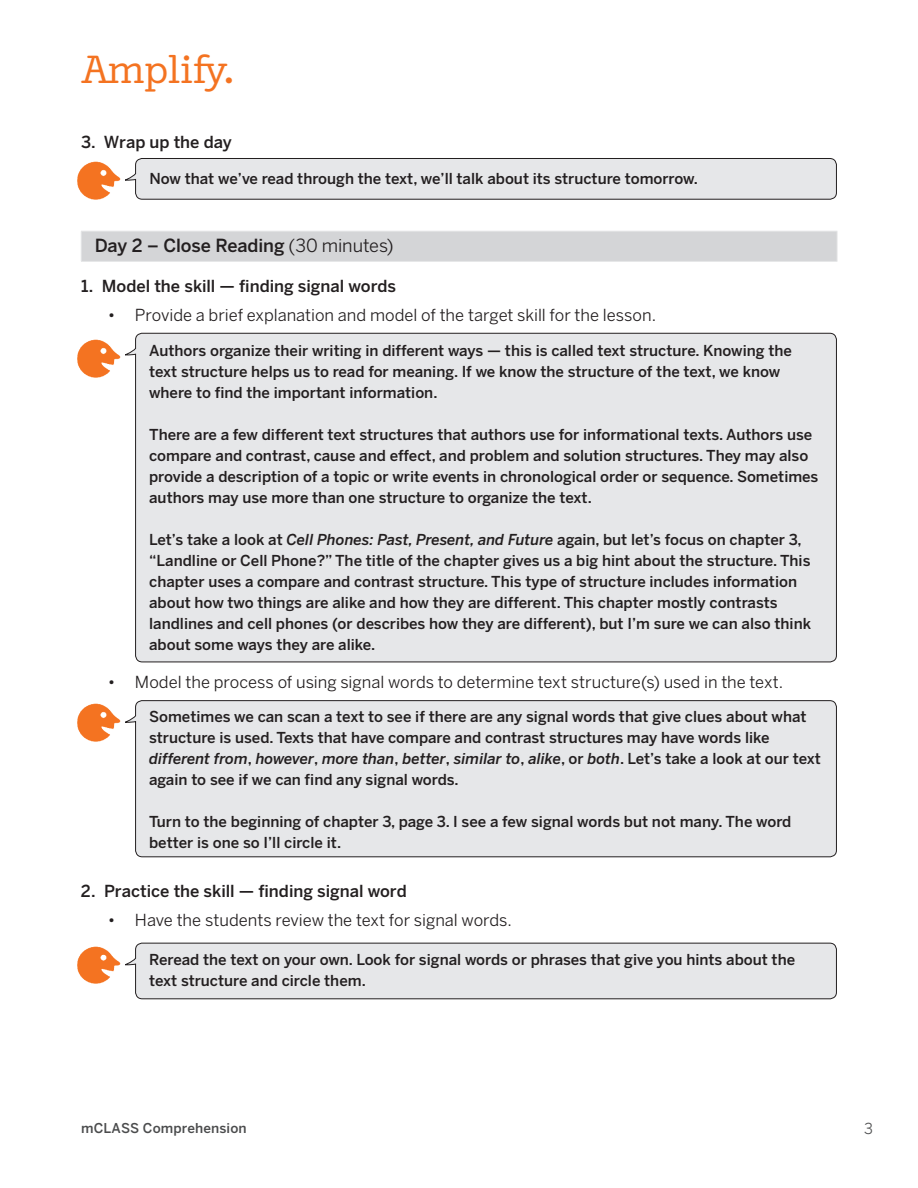
<style>
.page{position:relative;width:918px;height:1188px;background:#fff}
.page>*{position:absolute;margin:0;border:0;box-sizing:border-box;transform-origin:0 0}
.t1{font:39px "Amplify";color:#f47321}
.t2{font:500 18px "Benton Sans";letter-spacing:-.01em;color:#231f20}
.t3{font:16.5px "Benton Sans";color:#231f20}
.t4{font:500 16.5px "Benton Sans";color:#231f20}
.t5{font:500 15px/21px "Benton Sans";color:#231f20}
.t6{font:15px "Benton Sans";color:#4b4c4d}
.t7{font:500 13.5px "Benton Sans";letter-spacing:.01em;color:#4b4c4d}
.s1{font-weight:400}
.s2{font-style:italic}
</style>
<div class="page">
<div style="left:81px;top:231px;width:756px;height:30px;background:#d4d5d7"></div>
<hr style="left:81px;top:231px;width:756px;height:1px;background:#e8e9ea">
<hr style="left:81px;top:231px;width:1px;height:30px;background:#e8e9ea">
<hr style="left:837px;top:231px;width:1px;height:30px;background:#e8e9ea">
<hr style="left:81px;top:261px;width:756px;height:1px;background:#e8e9ea">
<div style="left:125px;top:333px;width:712px;height:329px;background:#e6e7e9"></div>
<div style="left:125px;top:700px;width:712px;height:157px;background:#e6e7e9"></div>
<div style="left:125px;top:943px;width:712px;height:56px;background:#e6e7e9"></div>
<img style="left:77px;top:339px;width:43px;height:38px">
<img style="left:77px;top:704px;width:43px;height:37px">
<img style="left:77px;top:946px;width:43px;height:38px">
<svg style="left:125px;top:158px;width:712px;height:42px;background:#dcdddf"></svg>
<img style="left:77px;top:162px;width:43px;height:37px">
<h1 class="t1" style="left:81px;top:46px;width:155px">¬.</h1>
<p class="t4" style="left:81px;top:132px;width:152px">3. Wrap up the day</p>
<p class="t5" style="left:149px;top:168px;width:550px">Now that we’ve read through the text, we’ll talk about its structure tomorrow.</p>
<p class="t2" style="left:95px;top:234px;width:301px">Day 2 – Close Reading <span class="s1">(30 minutes)</span></p>
<p class="t4" style="left:81px;top:275px;width:317px">1. Model the skill — finding signal words</p>
<p class="t3" style="left:108px;top:305px;width:550px">• Provide a brief explanation and model of the target skill for the lesson.</p>
<p class="t5" style="left:149px;top:340px;width:644px">Authors organize their writing in different ways — this is called text structure. Knowing the text structure helps us to read for meaning. If we know the structure of the text, we know where to find the important information.</p>
<p class="t5" style="left:149px;top:424px;width:671px">There are a few different text structures that authors use for informational texts. Authors use compare and contrast, cause and effect, and problem and solution structures. They may also provide a description of a topic or write events in chronological order or sequence. Sometimes authors may use more than one structure to organize the text.</p>
<p class="t5" style="left:149px;top:529px;width:664px">Let’s take a look at <span class="s2">Cell Phones: Past, Present, and Future</span> again, but let’s focus on chapter 3, “Landline or Cell Phone?” The title of the chapter gives us a big hint about the structure. This chapter uses a compare and contrast structure. This type of structure includes information about how two things are alike and how they are different. This chapter mostly contrasts landlines and cell phones (or describes how they are different), but I’m sure we can also think about some ways they are alike.</p>
<p class="t3" style="left:108px;top:672px;width:677px">• Model the process of using signal words to determine text structure(s) used in the text.</p>
<p class="t5" style="left:149px;top:706px;width:673px">Sometimes we can scan a text to see if there are any signal words that give clues about what structure is used. Texts that have compare and contrast structures may have words like <span class="s2">different from</span>, <span class="s2">however</span>, <span class="s2">more than</span>, <span class="s2">better</span>, <span class="s2">similar to</span>, <span class="s2">alike</span>, or <span class="s2">both</span>. Let’s take a look at our text again to see if we can find any signal words.</p>
<p class="t5" style="left:149px;top:811px;width:644px">Turn to the beginning of chapter 3, page 3. I see a few signal words but not many. The word better is one so I’ll circle it.</p>
<p class="t4" style="left:81px;top:881px;width:327px">2. Practice the skill — finding signal word</p>
<p class="t3" style="left:108px;top:910px;width:406px">• Have the students review the text for signal words.</p>
<p class="t5" style="left:149px;top:950px;width:648px">Reread the text on your own. Look for signal words or phrases that give you hints about the text structure and circle them.</p>
<p class="t7" style="left:81px;top:1120px;width:167px">mCLASS Comprehension</p>
<p class="t6" style="left:864px;top:1120px;width:10px">3</p>
</div>
